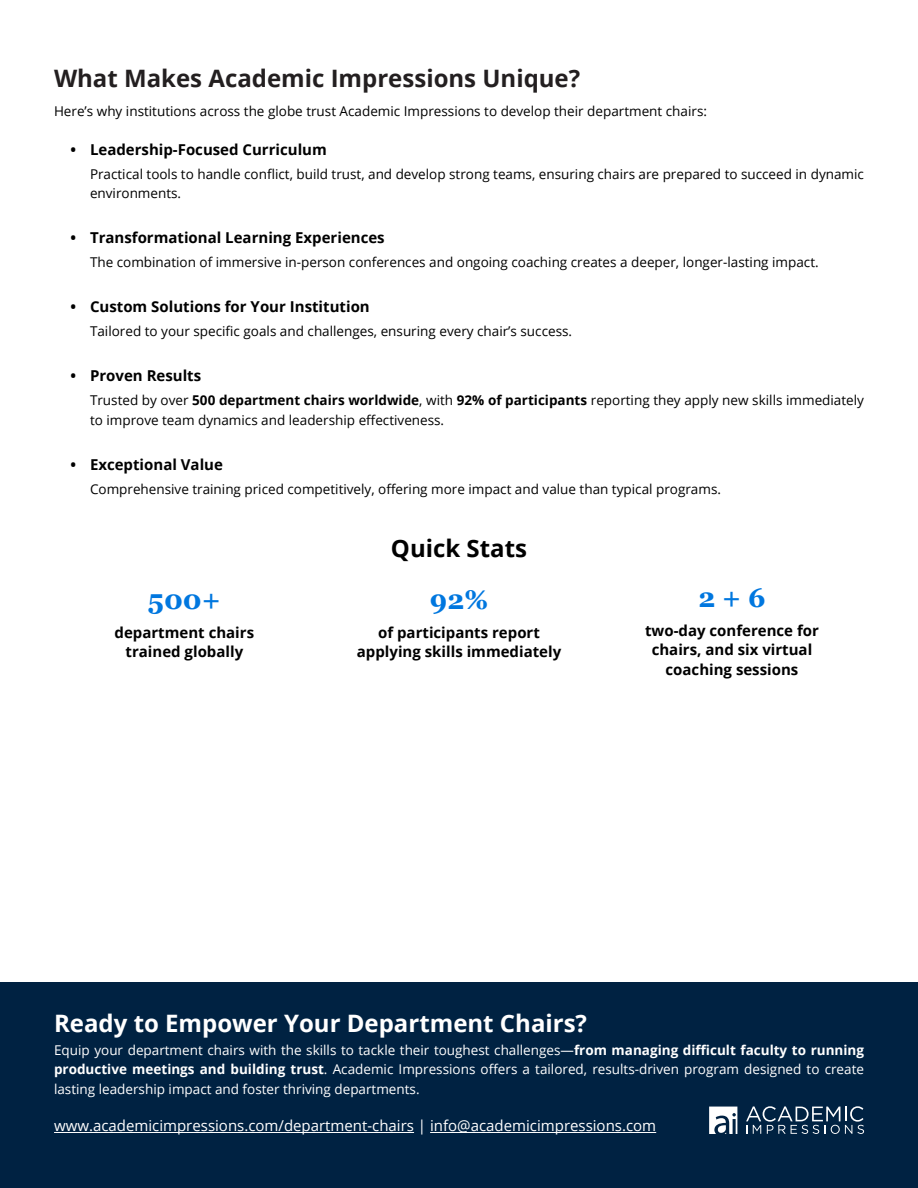
<style>
.page{position:relative;width:918px;height:1188px;background:#fff}
.page>*{position:absolute;margin:0;border:0;box-sizing:border-box;transform-origin:0 0}
.t1{font:700 27px "Georgia";color:#0077df}
.t2{font:700 24px "Open Sans";color:#231f20}
.Paragraph{font:700 24px "Open Sans";color:#fff}
.t3{font:700 24px "Open Sans";color:#000}
.Paragraph-2{font:700 15px/19.5px "Open Sans";color:#000;text-align:center}
.Paragraph-3{font:15px "Open Sans";color:#fff}
.Paragraph-4{font:13.5px/19.5px "Open Sans";color:#000}
.Paragraph-5{font:13.5px/19.5px "Open Sans";color:#fff;text-align:justify}
.s1{font-weight:700}
</style>
<div class="page">
<div style="left:0;top:983px;width:918px;height:205px;background:#002242"></div>
<hr style="left:54px;top:1132px;width:360px;height:1px;background:#fff">
<hr style="left:430px;top:1132px;width:226px;height:1px;background:#fff">
<svg style="left:746px;top:1106px;width:118px;height:28px"></svg>
<svg style="left:709px;top:1107px;width:28px;height:27px"></svg>
<p class="t2" style="left:54px;top:62px;width:528px">What Makes Academic Impressions Unique?</p>
<p class="Paragraph-4" style="left:54px;top:101px;width:655px">Here’s why institutions across the globe trust Academic Impressions to develop their department chairs:</p>
<p class="Paragraph-2" style="left:70px;top:139px;width:258px">• Leadership-Focused Curriculum</p>
<p class="Paragraph-4" style="left:90px;top:164px;width:776px">Practical tools to handle conflict, build trust, and develop strong teams, ensuring chairs are prepared to succeed in dynamic environments.</p>
<p class="Paragraph-2" style="left:70px;top:228px;width:316px">• Transformational Learning Experiences</p>
<p class="Paragraph-4" style="left:90px;top:252px;width:730px">The combination of immersive in-person conferences and ongoing coaching creates a deeper, longer-lasting impact.</p>
<p class="Paragraph-2" style="left:70px;top:297px;width:301px">• Custom Solutions for Your Institution</p>
<p class="Paragraph-4" style="left:90px;top:321px;width:484px">Tailored to your specific goals and challenges, ensuring every chair’s success.</p>
<p class="Paragraph-2" style="left:70px;top:366px;width:132px">• Proven Results</p>
<p class="Paragraph-4" style="left:90px;top:390px;width:776px">Trusted by over <span class="s1">500 department chairs worldwide</span>, with <span class="s1">92% of participants</span> reporting they apply new skills immediately to improve team dynamics and leadership effectiveness.</p>
<p class="Paragraph-2" style="left:70px;top:454px;width:154px">• Exceptional Value</p>
<p class="Paragraph-4" style="left:90px;top:479px;width:633px">Comprehensive training priced competitively, offering more impact and value than typical programs.</p>
<p class="t1" style="left:148px;top:580px;width:75px">500+</p>
<h4 class="Paragraph-2" style="left:115px;top:622px;width:141px">department chairs trained globally</h4>
<p class="t3" style="left:391px;top:531px;width:138px">Quick Stats</p>
<p class="t1" style="left:430px;top:580px;width:60px">92%</p>
<h4 class="Paragraph-2" style="left:357px;top:622px;width:206px">of participants report applying skills immediately</h4>
<p class="t1" style="left:698px;top:577px;width:69px">2 + 6</p>
<h4 class="Paragraph-2" style="left:645px;top:620px;width:175px">two-day conference for chairs, and six virtual coaching sessions</h4>
<p class="Paragraph" style="left:54px;top:1007px;width:535px">Ready to Empower Your Department Chairs?</p>
<p class="Paragraph-5" style="left:54px;top:1040px;width:811px">Equip your department chairs with the skills to tackle their toughest challenges—<span class="s1">from managing difficult faculty to running productive meetings and building trust</span>. Academic Impressions offers a tailored, results-driven program designed to create lasting leadership impact and foster thriving departments.</p>
<p class="Paragraph-3" style="left:54px;top:1116px;width:604px">www.academicimpressions.com/department-chairs | info@academicimpressions.com</p>
</div>
